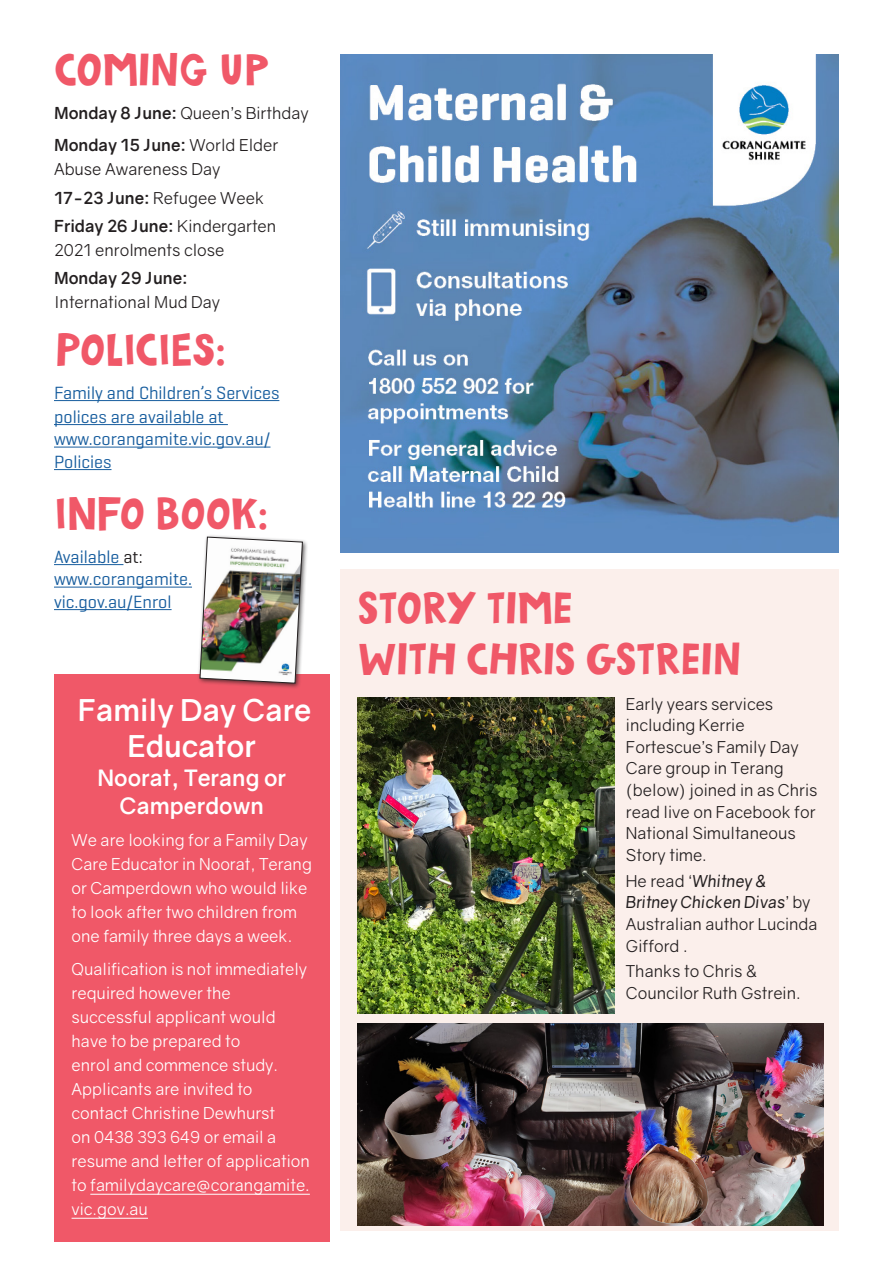
<style>
.page{position:relative;width:893px;height:1263px;background:#fff}
.page>*{position:absolute;margin:0;border:0;box-sizing:border-box;transform-origin:0 0}
.t1{font:45px "Autumn Rats";color:#f05868}
.t2{font:44.1px "Autumn Rats";color:#f05868}
.t3{font:700 30px/36px "Gravity";color:#fff;text-align:center}
.t4{font:700 22.5px/28.5px "Gravity";color:#fff;text-align:center}
.t5{font:18px/23px "Geogrotesque";color:#175d9e}
.t6{font:16.5px/21.6px "Gravity";color:#231f20}
.t7{font:16.5px/24px "Gravity";color:#fff}
.s1{font-weight:700}
.s2{color:#231f20}
.s3{font-style:italic}
</style>
<div class="page">
<div style="left:54px;top:674px;width:276px;height:568px;background:#f05868"></div>
<img style="left:341px;top:54px;width:498px;height:499px">
<div style="left:197px;top:534px;width:111px;height:155px;background:#231f20;opacity:.75"></div>
<img style="left:200px;top:537px;width:103px;height:146px">
<hr style="left:54px;top:400px;width:225px;height:1px;background:#175d9e">
<hr style="left:54px;top:424px;width:174px;height:1px;background:#175d9e">
<hr style="left:54px;top:447px;width:216px;height:1px;background:#175d9e">
<hr style="left:54px;top:469px;width:57px;height:1px;background:#175d9e">
<hr style="left:54px;top:564px;width:69px;height:1px;background:#175d9e">
<hr style="left:54px;top:587px;width:138px;height:1px;background:#175d9e">
<hr style="left:54px;top:609px;width:118px;height:1px;background:#175d9e">
<div style="left:341px;top:570px;width:498px;height:661px;background:#fbefeb"></div>
<hr style="left:90px;top:1194px;width:220px;height:1px;background:#fff">
<hr style="left:72px;top:1218px;width:76px;height:1px;background:#fff">
<img style="left:357px;top:697px;width:257px;height:316px">
<img style="left:357px;top:1023px;width:467px;height:202px">
<p class="t1" style="left:54px;top:47px;width:216px">COMING UP</p>
<p class="t6" style="left:54px;top:102px;width:256px"><span class="s1">Monday 8 June:</span> Queen’s Birthday</p>
<p class="t6" style="left:54px;top:134px;width:226px;line-height:24px"><span class="s1">Monday 15 June:</span> World Elder<br>Abuse Awareness Day</p>
<p class="t6" style="left:54px;top:187px;width:212px"><span class="s1">17-23 June:</span> Refugee Week</p>
<p class="t6" style="left:54px;top:214px;width:224px;line-height:24px"><span class="s1">Friday 26 June:</span> Kindergarten<br>2021 enrolments close</p>
<p class="t6" style="left:54px;top:266px;width:168px;line-height:24px"><span class="s1">Monday 29 June:<br></span>International Mud Day</p>
<p class="t1" style="left:54px;top:327px;width:173px">POLICIES:</p>
<p class="t5" style="left:54px;top:381px;width:227px">Family and Children’s Services polices are available at www.corangamite.vic.gov.au/<br>Policies</p>
<p class="t1" style="left:54px;top:491px;width:215px">INFO BOOK:</p>
<p class="t5" style="left:54px;top:545px;width:140px;line-height:22.5px">Available <span class="s2">at: </span>www.corangamite. vic.gov.au/Enrol</p>
<p class="t3" style="left:78px;top:692px;width:235px">Family Day Care<br>Educator</p>
<p class="t4" style="left:97px;top:763px;width:190px">Noorat, Terang or<br>Camperdown</p>
<p class="t7" style="left:72px;top:828px;width:242px">We are looking for a Family Day<br>Care Educator in Noorat, Terang or Camperdown who would like to look after two children from one family three days a week.</p>
<p class="t7" style="left:72px;top:957px;width:240px">Qualification is not immediately required however the successful applicant would have to be prepared to<br>enrol and commence study.<br>Applicants are invited to contact Christine Dewhurst<br>on 0438 393 649 or email a resume and letter of application to familydaycare@corangamite. vic.gov.au</p>
<p class="t2" style="left:357px;top:585px;width:216px">STORY TIME</p>
<p class="t2" style="left:357px;top:636px;width:385px">WITH CHRIS GSTREIN</p>
<p class="t6" style="left:626px;top:693px;width:193px">Early years services including Kerrie<br>Fortescue’s Family Day<br>Care group in Terang (below) joined in as Chris read live on Facebook for<br>National Simultaneous<br>Story time.</p>
<p class="t6" style="left:626px;top:870px;width:193px">He read ‘<span class="s3">Whitney &amp;<br>Britney Chicken Divas</span>’ by<br>Australian author Lucinda<br>Gifford .</p>
<p class="t6" style="left:626px;top:961px;width:176px">Thanks to Chris &amp;<br>Councilor Ruth Gstrein.</p>
</div>
